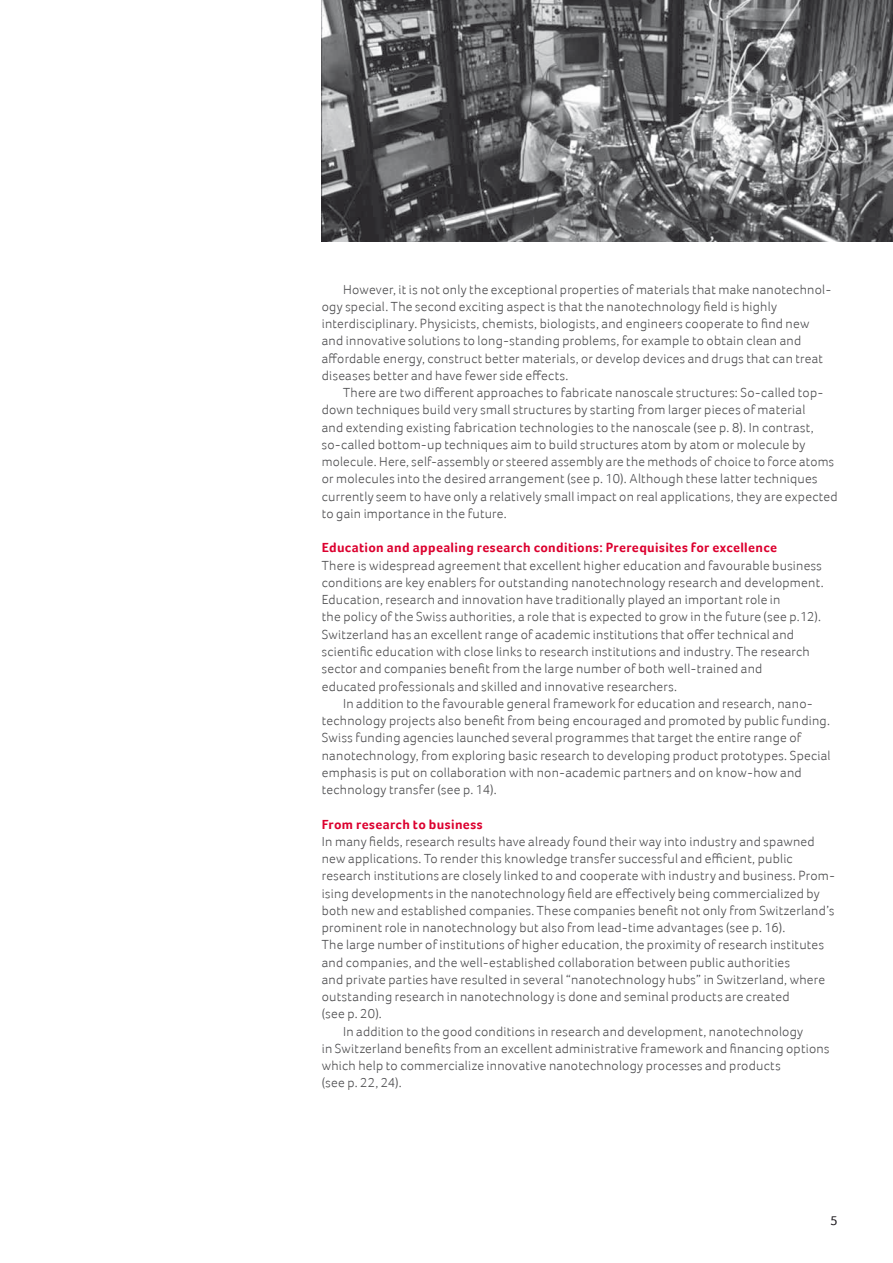
<style>
.page{position:relative;width:893px;height:1263px;background:#fff}
.page>*{position:absolute;margin:0;border:0;box-sizing:border-box;transform-origin:0 0}
.t1{font:300 13.5px/17.2px "Foco";letter-spacing:.02em;color:#4c4c4e}
.t2{font:700 13.5px "Foco";letter-spacing:.025em;color:#dc002f}
.t3{font:13.5px "Foco";color:#1a171c}
</style>
<div class="page">
<img style="left:322px;top:0;width:571px;height:241px">
<p class="t1" style="left:322px;top:280px;width:511px;text-indent:21px">However, it is not only the exceptional properties of materials that make nanotechnol&shy;ogy special. The second exciting aspect is that the nanotechnology field is highly interdisciplinary. Physicists, chemists, biologists, and engineers cooperate to find new and innovative solutions to long-standing problems, for example to obtain clean and affordable energy, construct better materials, or develop devices and drugs that can treat diseases better and have fewer side effects.</p>
<p class="t1" style="left:322px;top:384px;width:517px;text-indent:21px">There are two different approaches to fabricate nanoscale structures: So-called top&shy;down techniques build very small structures by starting from larger pieces of material<br>and extending existing fabrication technologies to the nanoscale (see p. 8). In contrast, so-called bottom-up techniques aim to build structures atom by atom or molecule by molecule. Here, self-assembly or steered assembly are the methods of choice to force atoms or molecules into the desired arrangement (see p. 10). Although these latter techniques currently seem to have only a relatively small impact on real applications, they are expected to gain importance in the future.</p>
<p class="t2" style="left:322px;top:540px;width:457px">Education and appealing research conditions: Prerequisites for excellence</p>
<p class="t1" style="left:322px;top:556px;width:503px">There is widespread agreement that excellent higher education and favourable business conditions are key enablers for outstanding nanotechnology research and development.<br>Education, research and innovation have traditionally played an important role in<br>the policy of the Swiss authorities, a role that is expected to grow in the future (see p. 12).<br>Switzerland has an excellent range of academic institutions that offer technical and scientific education with close links to research institutions and industry. The research sector and companies benefit from the large number of both well-trained and<br>educated professionals and skilled and innovative researchers.</p>
<p class="t1" style="left:322px;top:694px;width:510px;text-indent:21px">In addition to the favourable general framework for education and research, nano&shy;technology projects also benefit from being encouraged and promoted by public funding.<br>Swiss funding agencies launched several programmes that target the entire range of nanotechnology, from exploring basic research to developing product prototypes. Special emphasis is put on collaboration with non-academic partners and on know-how and technology transfer (see p. 14).</p>
<p class="t2" style="left:322px;top:816px;width:162px">From research to business</p>
<p class="t1" style="left:322px;top:832px;width:494px">In many fields, research results have already found their way into industry and spawned</p>
<p class="t1" style="left:322px;top:850px;width:472px">new applications. To render this knowledge transfer successful and efficient, public</p>
<p class="t1" style="left:322px;top:867px;width:515px">research institutions are closely linked to and cooperate with industry and business. Prom-</p>
<p class="t1" style="left:322px;top:884px;width:500px">ising developments in the nanotechnology field are effectively being commercialized by</p>
<p class="t1" style="left:322px;top:901px;width:514px">both new and established companies. These companies benefit not only from Switzerland’s</p>
<p class="t1" style="left:322px;top:919px;width:465px">prominent role in nanotechnology but also from lead-time advantages (see p. 16).</p>
<p class="t1" style="left:322px;top:936px;width:504px">The large number of institutions of higher education, the proximity of research institutes</p>
<p class="t1" style="left:322px;top:953px;width:470px">and companies, and the well-established collaboration between public authorities</p>
<p class="t1" style="left:322px;top:970px;width:505px">and private parties have resulted in several “nanotechnology hubs” in Switzerland, where</p>
<p class="t1" style="left:322px;top:988px;width:469px">outstanding research in nanotechnology is done and seminal products are created</p>
<p class="t1" style="left:322px;top:1005px;width:62px">(see p. 20).</p>
<p class="t1" style="left:343px;top:1022px;width:462px">In addition to the good conditions in research and development, nanotechnology</p>
<p class="t1" style="left:322px;top:1039px;width:509px">in Switzerland benefits from an excellent administrative framework and financing options</p>
<p class="t1" style="left:322px;top:1057px;width:460px">which help to commercialize innovative nanotechnology processes and products</p>
<p class="t1" style="left:322px;top:1074px;width:82px">(see p. 22, 24).</p>
<p class="t3" style="left:830px;top:1212px;width:9px">5</p>
</div>
